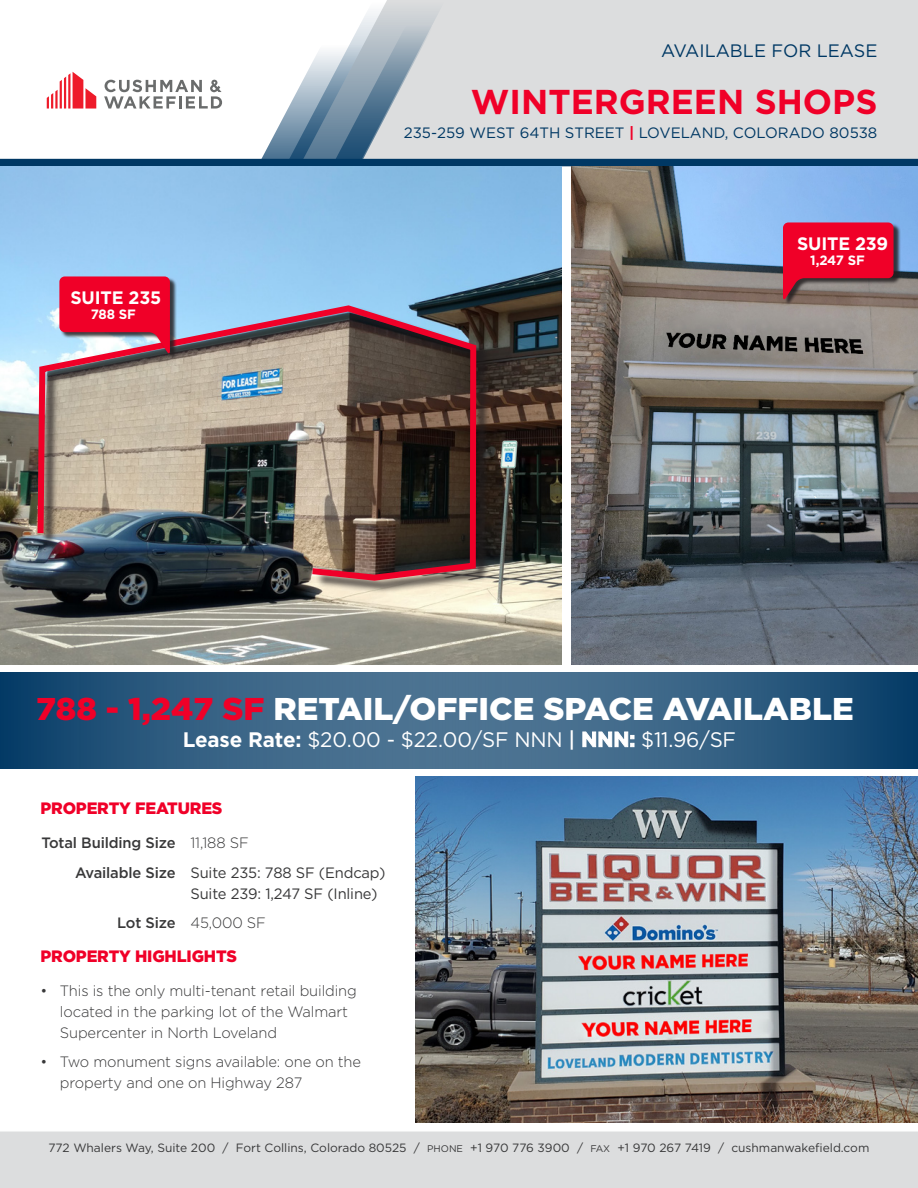
<style>
.page{position:relative;width:918px;height:1188px;background:#fff}
.page>*{position:absolute;margin:0;border:0;box-sizing:border-box;transform-origin:0 0}
.t1{font:700 34.5px "Gotham";color:#f00028}
.Head_2_-_Navy{font:900 31.5px "Gotham";color:#fff}
.Head_2_-_Navy-2{font:21px "Gotham";letter-spacing:-.01em;color:#fff}
.t2{font:18px "Gotham";color:#003864}
.Head_4_-_white{font:700 18px "Gotham";letter-spacing:-.01em;color:#fff}
.Head_3_-_red{font:900 16.5px "Gotham";letter-spacing:-.01em;color:#f00028}
.Body_Text_-_Indent{font:300 15px/21px "Gotham";letter-spacing:-.01em;color:#383839}
.Body_Text_-_Indent-2{font:15px/21px "Gotham";letter-spacing:-.01em;color:#383839}
.t3{font:15px "Gotham";color:#003864}
.Body_Text_-_Indent-3{font:500 15px "Gotham";letter-spacing:-.01em;color:#383839}
.Head_4_-_white-2{font:700 13.5px "Gotham";letter-spacing:-.015em;color:#fff}
.t4{font:12px "Gotham";color:#383839}
.s1{font-weight:700;color:#f00028}
.s2{color:#f00028}
.s3{font-weight:700}
.s4{font-weight:500}
.s5{font-weight:300}
.s6{font-family:"Gotham Book SC800";font-size:9.6px}
</style>
<div class="page">
<div style="left:387px;top:0;width:531px;height:159px;background:#dcddde"></div>
<svg style="left:47px;top:72px;width:49px;height:37px"></svg>
<svg style="left:104px;top:80px;width:118px;height:29px"></svg>
<svg style="left:259px;top:1px;width:186px;height:158px"></svg>
<div style="left:0;top:159px;width:918px;height:7px;background:#003864"></div>
<div style="left:0;top:1131px;width:918px;height:57px;background:#dcddde"></div>
<div style="left:0;top:673px;width:837px;height:96px;background:#0e426c"></div>
<svg style="left:79px;top:673px;width:839px;height:96px;background:#376284"></svg>
<img style="left:0;top:166px;width:561px;height:499px">
<img style="left:416px;top:776px;width:502px;height:347px">
<div style="left:40px;top:307px;width:451px;height:286px;background:#231f20;opacity:.85"></div>
<img style="left:35px;top:302px;width:444px;height:282px">
<img style="left:571px;top:166px;width:347px;height:499px">
<div style="left:784px;top:223px;width:116px;height:83px;background:#231f20;opacity:.85"></div>
<svg style="left:783px;top:222px;width:111px;height:78px;background:#ce1c39"></svg>
<div style="left:61px;top:277px;width:116px;height:83px;background:#231f20;opacity:.85"></div>
<svg style="left:59px;top:276px;width:111px;height:78px;background:#e23051"></svg>
<p class="t2" style="left:661px;top:39px;width:218px">AVAILABLE FOR LEASE</p>
<p class="t1" style="left:471px;top:79px;width:408px">WINTERGREEN SHOPS</p>
<p class="t3" style="left:404px;top:123px;width:475px">235-259 WEST 64TH STREET <span class="s1">|</span> LOVELAND, COLORADO 80538</p>
<p class="Head_4_-_white" style="left:71px;top:286px;width:92px">SUITE 235</p>
<p class="Head_4_-_white-2" style="left:91px;top:305px;width:47px">788 SF</p>
<p class="Head_4_-_white" style="left:797px;top:232px;width:93px">SUITE 239</p>
<p class="Head_4_-_white-2" style="left:810px;top:251px;width:56px">1,247 SF</p>
<p class="Head_2_-_Navy" style="left:36px;top:690px;width:819px"><span class="s2">788 - 1,247 SF</span> RETAIL/OFFICE SPACE AVAILABLE</p>
<p class="Head_2_-_Navy-2" style="left:183px;top:726px;width:555px"><span class="s3">Lease Rate:</span> $20.00 - $22.00/SF NNN <span class="s4">|</span> <span class="s3">NNN:</span> $11.96/SF</p>
<p class="Head_3_-_red" style="left:40px;top:799px;width:184px">PROPERTY FEATURES</p>
<p class="Body_Text_-_Indent-3" style="left:41px;top:833px;width:209px">Total Building Size <span class="s5">11,188 SF</span></p>
<p class="Body_Text_-_Indent-2" style="left:190px;top:861px;width:197px;text-indent:-115px"><span class="s4">Available Size</span> Suite 235: 788 SF (Endcap)<br>Suite 239: 1,247 SF (Inline)</p>
<p class="Body_Text_-_Indent" style="left:117px;top:911px;width:150px"><span class="s4">Lot Size</span> 45,000 SF</p>
<p class="Head_3_-_red" style="left:40px;top:946px;width:198px">PROPERTY HIGHLIGHTS</p>
<p class="Body_Text_-_Indent" style="left:60px;top:980px;width:298px;text-indent:-20px">• This is the only multi-tenant retail building located in the parking lot of the Walmart<br>Supercenter in North Loveland</p>
<p class="Body_Text_-_Indent" style="left:60px;top:1051px;width:303px;text-indent:-20px">• Two monument signs available: one on the property and one on Highway 287</p>
<p class="t4" style="left:49px;top:1140px;width:822px">772 Whalers Way, Suite 200 / Fort Collins, Colorado 80525 / <span class="s6">PHONE</span> +1 970 776 3900 / <span class="s6">FAX</span> +1 970 267 7419 / cushmanwakefield.com</p>
</div>
